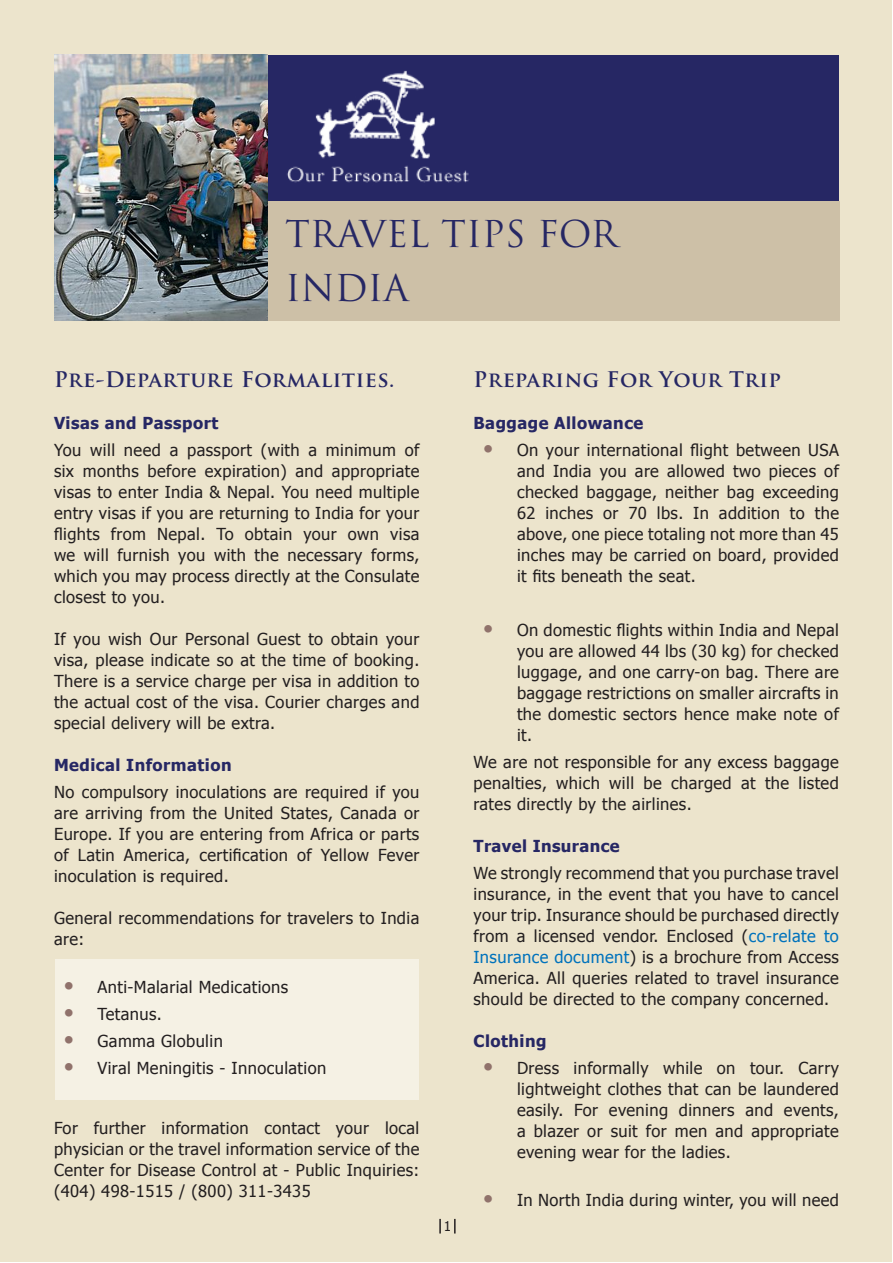
<style>
.page{position:relative;width:893px;height:1263px;background:#fff}
.page>*{position:absolute;margin:0;border:0;box-sizing:border-box;transform-origin:0 0}
.t1{font:36px/54px "Trajan Pro";color:#262764}
.t2{font:700 21px "Trajan Pro";letter-spacing:.025em;color:#262764}
.t3{font:16.5px/21px "Tahoma";letter-spacing:.025em;color:#231f20;text-align:justify}
.t4{font:700 16.5px "Tahoma";letter-spacing:.03em;color:#262764}
.t5{font:13.5px "Tahoma";color:#231f20}
.s1{color:#0072bc}
</style>
<div class="page">
<div style="left:1px;top:1px;width:891px;height:1261px;background:#ece4cc"></div>
<svg style="left:439px;top:1219px;width:2px;height:14px"></svg>
<svg style="left:454px;top:1219px;width:2px;height:14px"></svg>
<div style="left:261px;top:55px;width:578px;height:248px;background:#262764"></div>
<div style="left:242px;top:201px;width:597px;height:120px;background:#cdc0a7"></div>
<img style="left:54px;top:54px;width:213px;height:266px">
<img style="left:254px;top:55px;width:215px;height:134px">
<div style="left:55px;top:959px;width:364px;height:141px;background:#f5f1e4"></div>
<h1 class="t1" style="left:285px;top:206px;width:334px">TRAVEL TIPS FOR<br>INDIA</h1>
<p class="t2" style="left:54px;top:366px;width:342px">Pre-Departure Formalities.</p>
<p class="t4" style="left:54px;top:411px;width:166px">Visas and Passport</p>
<p class="t3" style="left:54px;top:438px;width:367px">You will need a passport (with a minimum of six months before expiration) and appropriate visas to enter India &amp; Nepal. You need multiple entry visas if you are returning to India for your flights from Nepal. To obtain your own visa we will furnish you with the necessary forms, which you may process directly at the Consulate closest to you.</p>
<p class="t3" style="left:54px;top:627px;width:367px">If you wish Our Personal Guest to obtain your visa, please indicate so at the time of booking.<br>There is a service charge per visa in addition to the actual cost of the visa. Courier charges and special delivery will be extra.</p>
<p class="t4" style="left:54px;top:753px;width:179px">Medical Information</p>
<p class="t3" style="left:54px;top:780px;width:367px">No compulsory inoculations are required if you are arriving from the United States, Canada or Europe. If you are entering from Africa or parts of Latin America, certification of Yellow Fever inoculation is required.</p>
<p class="t3" style="left:54px;top:906px;width:367px">General recommendations for travelers to India are:</p>
<p class="t3" style="left:65px;top:975px;width:225px"><sup>■</sup> Anti-Malarial Medications</p>
<p class="t3" style="left:65px;top:1002px;width:98px"><sup>■</sup> Tetanus.</p>
<p class="t3" style="left:65px;top:1029px;width:159px"><sup>■</sup> Gamma Globulin</p>
<p class="t3" style="left:65px;top:1056px;width:263px"><sup>■</sup> Viral Meningitis - Innoculation</p>
<p class="t3" style="left:54px;top:1116px;width:367px">For further information contact your local physician or the travel information service of the Center for Disease Control at - Public Inquiries: (404) 498-1515 / (800) 311-3435</p>
<p class="t5" style="left:444px;top:1217px;width:9px">1</p>
<p class="t2" style="left:473px;top:366px;width:309px">Preparing For Your Trip</p>
<p class="t4" style="left:473px;top:411px;width:171px">Baggage Allowance</p>
<p class="t3" style="left:517px;top:438px;width:323px;text-indent:-32px"><sup>■</sup> On your international flight between USA and India you are allowed two pieces of checked baggage, neither bag exceeding 62 inches or 70 lbs. In addition to the above, one piece totaling not more than 45 inches may be carried on board, provided it fits beneath the seat.</p>
<p class="t3" style="left:517px;top:618px;width:323px;text-indent:-32px"><sup>■</sup> On domestic flights within India and Nepal you are allowed 44 lbs (30 kg) for checked luggage, and one carry-on bag. There are baggage restrictions on smaller aircrafts in the domestic sectors hence make note of it.</p>
<p class="t3" style="left:473px;top:750px;width:367px">We are not responsible for any excess baggage penalties, which will be charged at the listed rates directly by the airlines.</p>
<p class="t4" style="left:473px;top:834px;width:148px">Travel Insurance</p>
<p class="t3" style="left:473px;top:861px;width:367px">We strongly recommend that you purchase travel insurance, in the event that you have to cancel your trip. Insurance should be purchased directly from a licensed vendor. Enclosed (<span class="s1">co-relate to Insurance document</span>) is a brochure from Access America. All queries related to travel insurance should be directed to the company concerned.</p>
<p class="t4" style="left:473px;top:1029px;width:74px">Clothing</p>
<p class="t3" style="left:517px;top:1056px;width:323px;text-indent:-32px"><sup>■</sup> Dress informally while on tour. Carry lightweight clothes that can be laundered easily. For evening dinners and events, a blazer or suit for men and appropriate evening wear for the ladies.</p>
<p class="t3" style="left:485px;top:1188px;width:356px"><sup>■</sup> In North India during winter, you will need</p>
</div>
